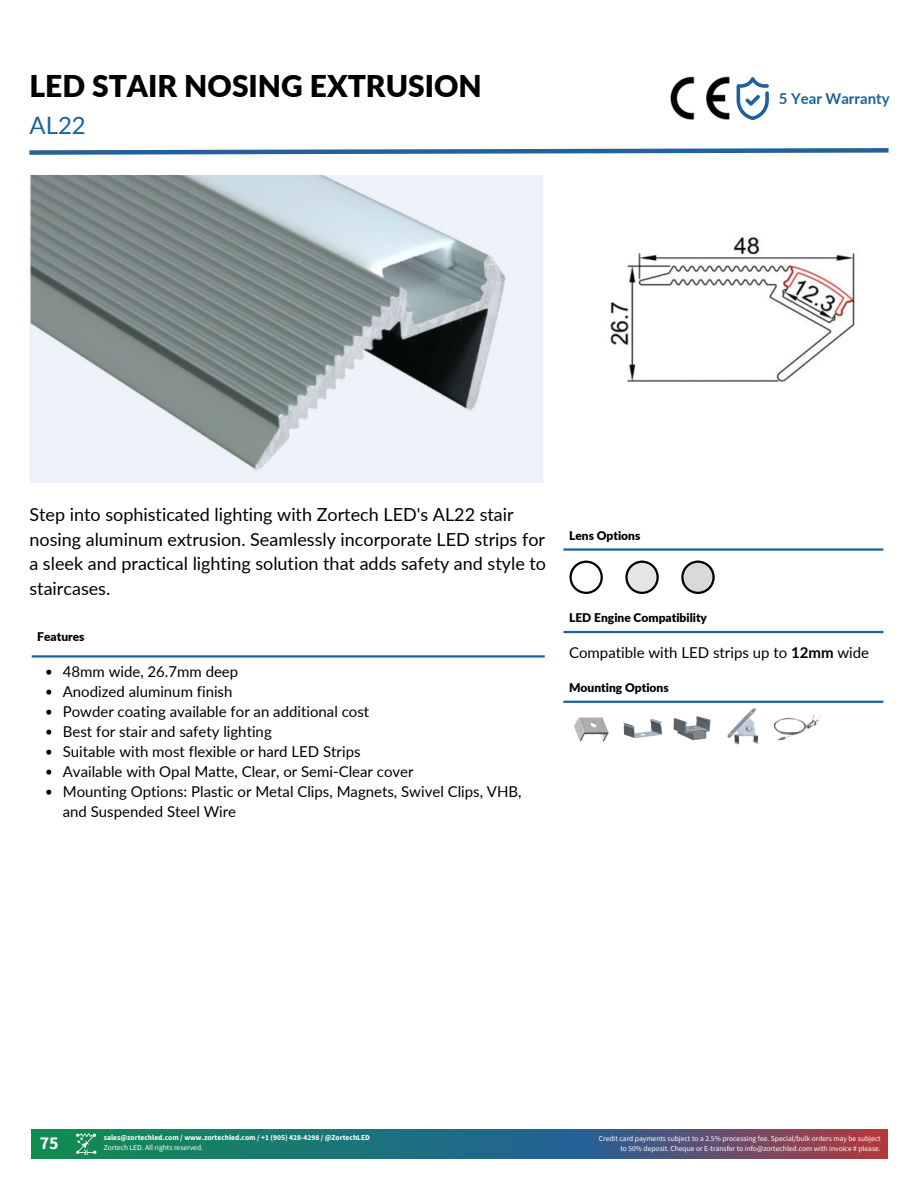
<style>
.page{position:relative;width:918px;height:1188px;background:#fff}
.page>*{position:absolute;margin:0;border:0;box-sizing:border-box;transform-origin:0 0}
.t1{font:900 30px "Lato";color:#000}
.t2{font:24px "Lato";color:#1b629c}
.t3{font:18px/24.8px "Lato";color:#000}
.t4{font:700 18px "Source Sans Pro";color:#fff}
.t5{font:15px/20px "Lato";color:#000}
.t6{font:700 15px "Lato";color:#1b629c}
.t7{font:900 12px "Lato";color:#000}
.t8{font:7.5px/10.1px "Source Sans Pro";color:#fff;text-align:right}
.t9{font:700 7.5px "Source Sans Pro";color:#fff}
.s1{font-weight:700}
</style>
<div class="page">
<img style="left:610px;top:236px;width:245px;height:146px">
<img style="left:29px;top:175px;width:514px;height:307px">
<svg style="left:737px;top:77px;width:32px;height:43px"></svg>
<svg style="left:46px;top:670px;width:5px;height:5px"></svg>
<svg style="left:46px;top:690px;width:5px;height:5px"></svg>
<svg style="left:46px;top:710px;width:5px;height:5px"></svg>
<svg style="left:46px;top:730px;width:5px;height:5px"></svg>
<svg style="left:46px;top:750px;width:5px;height:5px"></svg>
<svg style="left:46px;top:770px;width:5px;height:5px"></svg>
<svg style="left:46px;top:790px;width:5px;height:5px"></svg>
<hr style="left:32px;top:655px;width:513px;height:3px;background:#1b629c">
<hr style="left:563px;top:548px;width:320px;height:3px;background:#1b629c">
<hr style="left:563px;top:631px;width:320px;height:2px;background:#1b629c">
<hr style="left:563px;top:701px;width:320px;height:2px;background:#1b629c">
<svg style="left:29px;top:148px;width:860px;height:7px"></svg>
<img style="left:563px;top:700px;width:45px;height:42px">
<svg style="left:569px;top:561px;width:34px;height:33px"></svg>
<svg style="left:625px;top:561px;width:34px;height:33px"></svg>
<svg style="left:681px;top:561px;width:34px;height:33px"></svg>
<img style="left:608px;top:700px;width:51px;height:38px">
<img style="left:659px;top:700px;width:51px;height:41px">
<img style="left:710px;top:700px;width:68px;height:45px">
<img style="left:761px;top:712px;width:59px;height:33px">
<img style="left:670px;top:77px;width:60px;height:43px">
<svg style="left:32px;top:1129px;width:856px;height:30px;background:#38676f"></svg>
<img style="left:76px;top:1133px;width:20px;height:23px">
<p class="t1" style="left:29px;top:67px;width:454px">LED STAIR NOSING EXTRUSION</p>
<p class="t2" style="left:29px;top:110px;width:58px">AL22</p>
<h1 class="t6" style="left:779px;top:89px;width:113px">5 Year Warranty</h1>
<p class="t3" style="left:29px;top:502px;width:518px">Step into sophisticated lighting with Zortech LED's AL22 stair nosing aluminum extrusion. Seamlessly incorporate LED strips for a sleek and practical lighting solution that adds safety and style to staircases.</p>
<h2 class="t7" style="left:37px;top:629px;width:49px">Features</h2>
<p class="t5" style="left:63px;top:661px;width:177px">48mm wide, 26.7mm deep</p>
<p class="t5" style="left:63px;top:681px;width:171px">Anodized aluminum finish</p>
<h4 class="t5" style="left:63px;top:701px;width:308px">Powder coating available for an additional cost</h4>
<h3 class="t5" style="left:63px;top:721px;width:211px">Best for stair and safety lighting</h3>
<p class="t5" style="left:63px;top:741px;width:299px">Suitable with most flexible or hard LED Strips</p>
<p class="t5" style="left:63px;top:761px;width:352px">Available with Opal Matte, Clear, or Semi-Clear cover</p>
<p class="t5" style="left:63px;top:781px;width:460px">Mounting Options: Plastic or Metal Clips, Magnets, Swivel Clips, VHB, and Suspended Steel Wire</p>
<p class="t7" style="left:569px;top:528px;width:73px">Lens Options</p>
<p class="t7" style="left:569px;top:611px;width:139px">LED Engine Compatibility</p>
<p class="t5" style="left:569px;top:642px;width:302px">Compatible with LED strips up to <span class="s1">12mm</span> wide</p>
<p class="t7" style="left:569px;top:680px;width:101px">Mounting Options</p>
<p class="t9" style="left:104px;top:1133px;width:268px">sales@zortechled.com / www.zortechled.com / +1 (905) 428-4298 / @ZortechLED</p>
<p class="t4" style="left:40px;top:1132px;width:20px">75</p>
<p class="t8" style="left:104px;top:1143px;width:101px">Zortech LED. All rights reserved.</p>
<p class="t8" style="left:599px;top:1133px;width:283px">Credit card payments subject to a 2.5% processing fee. Special/bulk orders may be subject to 50% deposit. Cheque or E-transfer to info@zortechled.com with invoice # please.</p>
</div>
